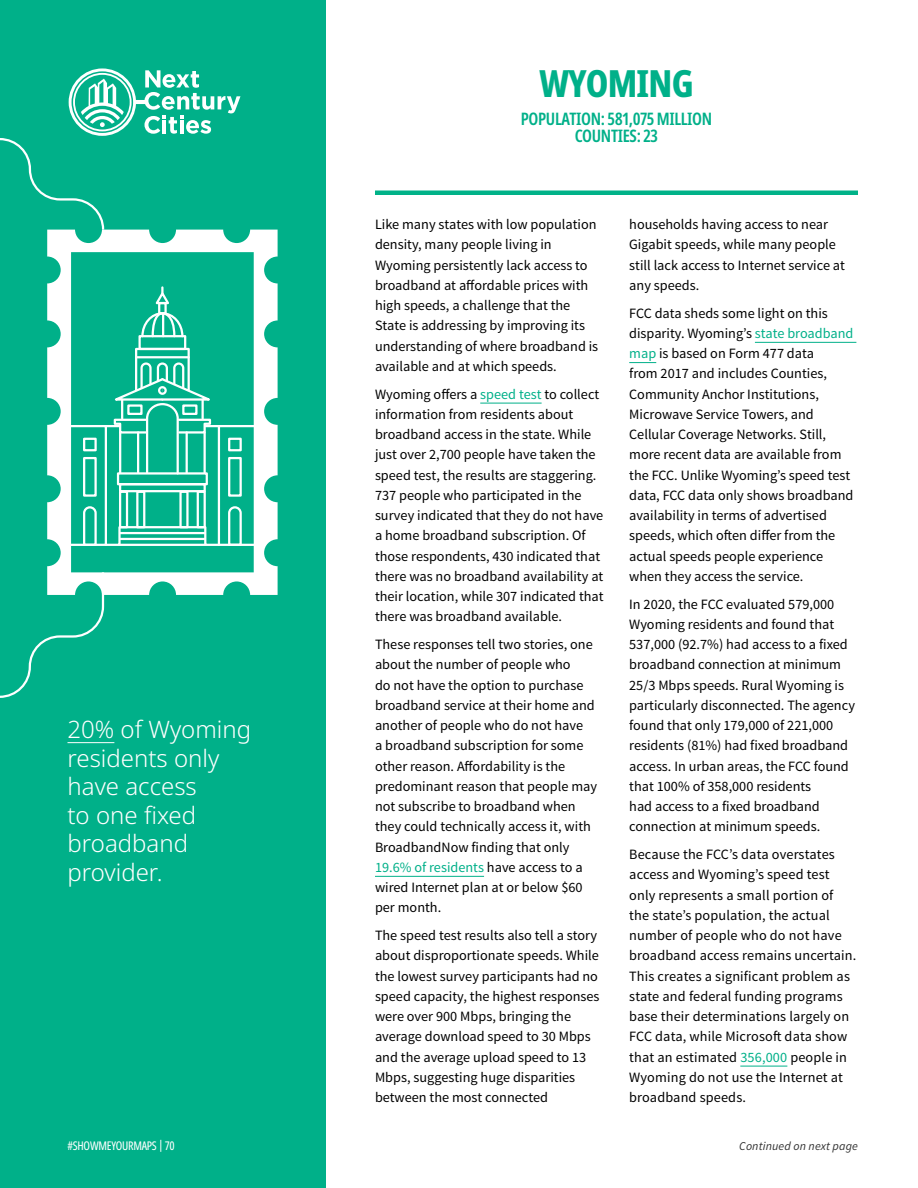
<style>
.page{position:relative;width:918px;height:1188px;background:#fff}
.page>*{position:absolute;margin:0;border:0;box-sizing:border-box;transform-origin:0 0}
.t1{font:800 extra-condensed 37.5px "Noto Sans";letter-spacing:-.02em;color:#00b089}
.t2{font:300 24px/28.5px "Noto Sans";color:#fff}
.t3{font:600 extra-condensed 17.25px/17.2px "Noto Sans";letter-spacing:-.02em;color:#00b089;text-align:center}
.t4{font:14.25px/20.2px "Source Sans Pro";color:#000}
.t5{font:italic 12px "Source Sans Pro";letter-spacing:.01em;color:#333}
.t6{font:extra-condensed 12px "Noto Sans";letter-spacing:-.02em;color:#fff}
.s1{color:#00b089}
</style>
<div class="page">
<div style="left:0;top:0;width:325px;height:1188px;background:#00b089"></div>
<div style="left:375px;top:190px;width:483px;height:5px;background:#00b288"></div>
<svg style="left:0;top:595px;width:105px;height:103px"></svg>
<svg style="left:47px;top:230px;width:231px;height:365px"></svg>
<svg style="left:0;top:68px;width:240px;height:164px"></svg>
<div style="left:138px;top:335px;width:48px;height:15px;border:2px solid #fff"></div>
<div style="left:135px;top:348px;width:55px;height:44px;border:2px solid #fff"></div>
<svg style="left:140px;top:287px;width:45px;height:51px"></svg>
<hr style="left:162px;top:313px;width:2px;height:23px;background:#fff">
<hr style="left:136px;top:356px;width:53px;height:2px;background:#fff">
<svg style="left:61px;top:361px;width:201px;height:186px"></svg>
<hr style="left:68px;top:742px;width:46px;height:1px;background:#fff">
<hr style="left:480px;top:403px;width:62px;height:1px;background:#00b089">
<hr style="left:375px;top:876px;width:109px;height:1px;background:#00b089">
<hr style="left:755px;top:342px;width:101px;height:1px;background:#00b089">
<svg style="left:629px;top:362px;width:27px;height:1px"></svg>
<hr style="left:740px;top:1066px;width:47px;height:1px;background:#00b089">
<h2 class="t2" style="left:68px;top:716px;width:185px">20% of Wyoming residents only have access<br>to one fixed broadband provider.</h2>
<p class="t6" style="left:68px;top:1137px;width:109px">#SHOWMEYOURMAPS | 70</p>
<h1 class="t1" style="left:539px;top:56px;width:156px">WYOMING</h1>
<p class="t3" style="left:521px;top:110px;width:193px">POPULATION: 581,075 MILLION<br>COUNTIES: 23</p>
<p class="t4" style="left:375px;top:214px;width:225px">Like many states with low population density, many people living in Wyoming persistently lack access to broadband at affordable prices with high speeds, a challenge that the State is addressing by improving its understanding of where broadband is available and at which speeds.</p>
<p class="t4" style="left:375px;top:384px;width:230px">Wyoming offers a <span class="s1">speed test</span> to collect information from residents about broadband access in the state. While just over 2,700 people have taken the speed test, the results are staggering.<br>737 people who participated in the survey indicated that they do not have a home broadband subscription. Of those respondents, 430 indicated that there was no broadband availability at their location, while 307 indicated that there was broadband available.</p>
<p class="t4" style="left:375px;top:634px;width:224px">These responses tell two stories, one about the number of people who<br>do not have the option to purchase broadband service at their home and another of people who do not have<br>a broadband subscription for some other reason. Affordability is the predominant reason that people may not subscribe to broadband when they could technically access it, with<br>BroadbandNow finding that only<br><span class="s1">19.6% of residents</span> have access to a wired Internet plan at or below $60 per month.</p>
<p class="t4" style="left:375px;top:925px;width:226px">The speed test results also tell a story about disproportionate speeds. While the lowest survey participants had no speed capacity, the highest responses were over 900 Mbps, bringing the average download speed to 30 Mbps and the average upload speed to 13<br>Mbps, suggesting huge disparities between the most connected</p>
<p class="t4" style="left:629px;top:214px;width:217px">households having access to near<br>Gigabit speeds, while many people still lack access to Internet service at any speeds.</p>
<p class="t4" style="left:629px;top:303px;width:226px">FCC data sheds some light on this disparity. Wyoming’s <span class="s1">state broadband map</span> is based on Form 477 data<br>from 2017 and includes Counties, Community Anchor Institutions, Microwave Service Towers, and Cellular Coverage Networks. Still, more recent data are available from the FCC. Unlike Wyoming’s speed test data, FCC data only shows broadband availability in terms of advertised speeds, which often differ from the actual speeds people experience when they access the service.</p>
<p class="t4" style="left:629px;top:594px;width:227px">In 2020, the FCC evaluated 579,000<br>Wyoming residents and found that 537,000 (92.7%) had access to a fixed broadband connection at minimum 25/3 Mbps speeds. Rural Wyoming is particularly disconnected. The agency found that only 179,000 of 221,000 residents (81%) had fixed broadband access. In urban areas, the FCC found that 100% of 358,000 residents<br>had access to a fixed broadband connection at minimum speeds.</p>
<p class="t4" style="left:629px;top:844px;width:229px">Because the FCC’s data overstates access and Wyoming’s speed test only represents a small portion of the state’s population, the actual number of people who do not have broadband access remains uncertain.<br>This creates a significant problem as state and federal funding programs base their determinations largely on FCC data, while Microsoft data show that an estimated <span class="s1">356,000</span> people in Wyoming do not use the Internet at broadband speeds.</p>
<p class="t5" style="left:739px;top:1138px;width:120px">Continued on next page</p>
</div>
